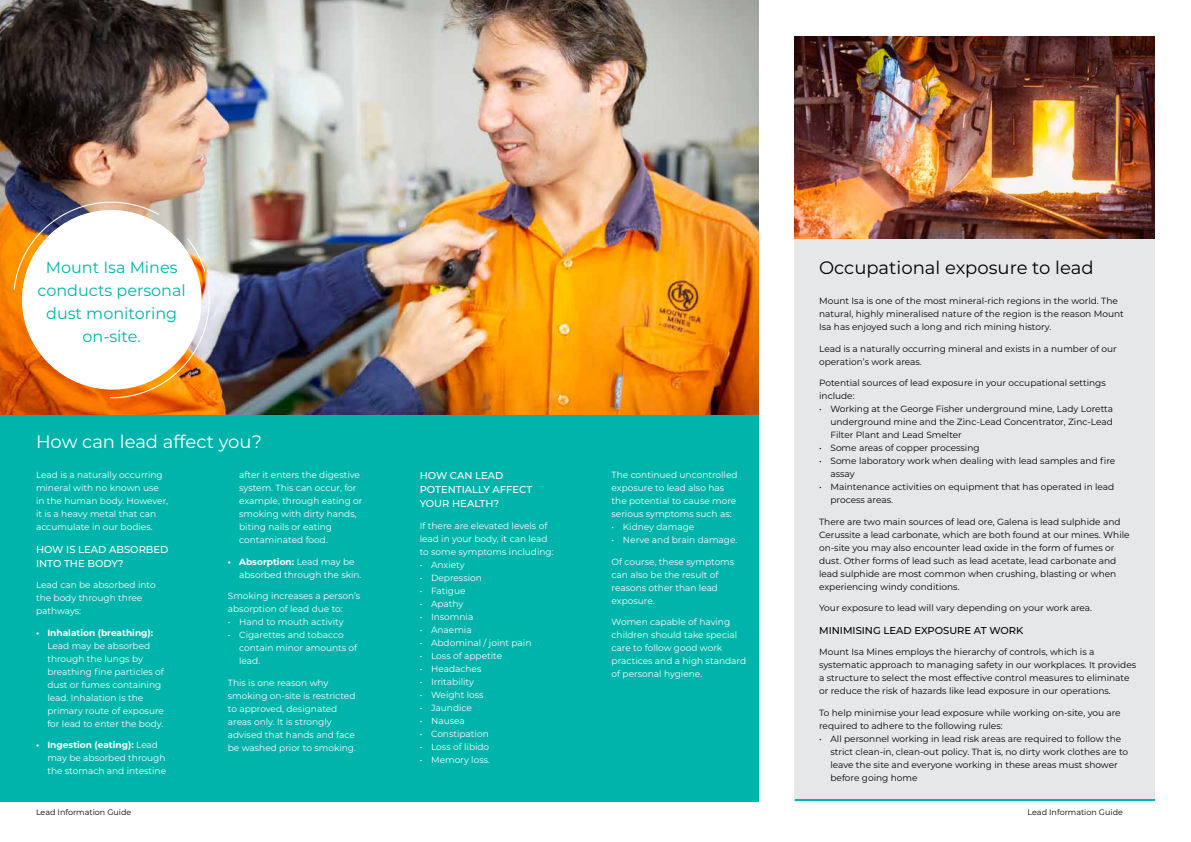
<style>
.page{position:relative;width:1191px;height:842px;background:#fff}
.page>*{position:absolute;margin:0;border:0;box-sizing:border-box;transform-origin:0 0}
.t1{font:18px "Montserrat";color:#000}
.t2{font:18px "Montserrat";color:#fff}
.t3{font:16px/23px "Montserrat";color:#00b4ab;text-align:center}
.t4{font:500 10px/14px "Montserrat";color:#fff}
.t5{font:500 10px "Montserrat";color:#000}
.t6{font:9px/13px "Montserrat";color:#000}
.t7{font:9px/13px "Montserrat";color:#fff}
.t8{font:700 9px "Montserrat";color:#fff}
.t9{font:8px "Montserrat";color:#000}
.s1{font-weight:700}
</style>
<div class="page">
<div style="left:795px;top:238px;width:360px;height:563px;background:#e6e7e8"></div>
<hr style="left:795px;top:799px;width:360px;height:2px;background:#00b4ab">
<img style="left:795px;top:36px;width:360px;height:202px">
<img style="left:0;top:0;width:759px;height:415px">
<div style="left:0;top:415px;width:759px;height:386px;background:#00b4ab"></div>
<svg style="left:11px;top:201px;width:201px;height:199px"></svg>
<h2 class="t3" style="left:38px;top:255px;width:150px">Mount Isa Mines conducts personal dust monitoring on-site.</h2>
<h1 class="t2" style="left:36px;top:430px;width:227px">How can lead affect you?</h1>
<p class="t7" style="left:36px;top:468px;width:134px">Lead is a naturally occurring mineral with no known use in the human body. However, it is a heavy metal that can accumulate in our bodies.</p>
<p class="t4" style="left:36px;top:542px;width:134px">HOW IS LEAD ABSORBED<br>INTO THE BODY?</p>
<p class="t7" style="left:36px;top:578px;width:121px">Lead can be absorbed into the body through three pathways:</p>
<p class="t8" style="left:36px;top:626px;width:119px">• Inhalation (breathing):</p>
<p class="t7" style="left:47px;top:639px;width:118px">Lead may be absorbed through the lungs by breathing fine particles of dust or fumes containing lead. Inhalation is the primary route of exposure for lead to enter the body.</p>
<p class="t7" style="left:47px;top:738px;width:120px;text-indent:-11px"><span class="s1">• Ingestion (eating):</span> Lead may be absorbed through the stomach and intestine</p>
<p class="t7" style="left:239px;top:468px;width:125px">after it enters the digestive system. This can occur, for example, through eating or smoking with dirty hands, biting nails or eating contaminated food.</p>
<p class="t7" style="left:239px;top:555px;width:124px;text-indent:-11px"><span class="s1">• Absorption:</span> Lead may be absorbed through the skin.</p>
<p class="t7" style="left:228px;top:589px;width:134px">Smoking increases a person’s absorption of lead due to:</p>
<p class="t7" style="left:228px;top:615px;width:117px">• Hand to mouth activity</p>
<p class="t7" style="left:239px;top:628px;width:120px;text-indent:-11px">• Cigarettes and tobacco contain minor amounts of lead.</p>
<p class="t7" style="left:228px;top:676px;width:130px">This is one reason why smoking on-site is restricted to approved, designated areas only. It is strongly advised that hands and face be washed prior to smoking.</p>
<p class="t4" style="left:420px;top:468px;width:114px">HOW CAN LEAD<br>POTENTIALLY AFFECT<br>YOUR HEALTH?</p>
<p class="t7" style="left:420px;top:519px;width:135px">If there are elevated levels of lead in your body, it can lead to some symptoms including:</p>
<p class="t7" style="left:420px;top:558px;width:46px">• Anxiety</p>
<p class="t7" style="left:420px;top:571px;width:64px">• Depression</p>
<p class="t7" style="left:420px;top:584px;width:47px">• Fatigue</p>
<p class="t7" style="left:420px;top:597px;width:45px">• Apathy</p>
<p class="t7" style="left:420px;top:610px;width:55px">• Insomnia</p>
<p class="t7" style="left:420px;top:623px;width:53px">• Anaemia</p>
<p class="t7" style="left:420px;top:636px;width:113px">• Abdominal / joint pain</p>
<p class="t7" style="left:420px;top:649px;width:84px">• Loss of appetite</p>
<p class="t7" style="left:420px;top:662px;width:63px">• Headaches</p>
<p class="t7" style="left:420px;top:675px;width:56px">• Irritability</p>
<p class="t7" style="left:420px;top:688px;width:65px">• Weight loss</p>
<p class="t7" style="left:420px;top:701px;width:54px">• Jaundice</p>
<p class="t7" style="left:420px;top:714px;width:47px">• Nausea</p>
<p class="t7" style="left:420px;top:727px;width:71px">• Constipation</p>
<p class="t7" style="left:420px;top:740px;width:71px">• Loss of libido</p>
<p class="t7" style="left:420px;top:753px;width:72px">• Memory loss.</p>
<p class="t7" style="left:611px;top:468px;width:127px">The continued uncontrolled exposure to lead also has the potential to cause more serious symptoms such as:</p>
<p class="t7" style="left:611px;top:520px;width:84px">• Kidney damage</p>
<p class="t7" style="left:611px;top:533px;width:127px">• Nerve and brain damage.</p>
<p class="t7" style="left:611px;top:555px;width:124px">Of course, these symptoms can also be the result of reasons other than lead exposure.</p>
<p class="t7" style="left:611px;top:615px;width:136px">Women capable of having children should take special care to follow good work practices and a high standard of personal hygiene.</p>
<h1 class="t1" style="left:819px;top:255px;width:276px">Occupational exposure to lead</h1>
<p class="t6" style="left:819px;top:294px;width:306px">Mount Isa is one of the most mineral-rich regions in the world. The natural, highly mineralised nature of the region is the reason Mount<br>Isa has enjoyed such a long and rich mining history.</p>
<p class="t6" style="left:819px;top:342px;width:299px">Lead is a naturally occurring mineral and exists in a number of our operation’s work areas.</p>
<p class="t6" style="left:819px;top:376px;width:288px">Potential sources of lead exposure in your occupational settings include:</p>
<p class="t6" style="left:830px;top:402px;width:284px;text-align:justify;text-indent:-11px">• Working at the George Fisher underground mine, Lady Loretta underground mine and the Zinc-Lead Concentrator, Zinc-Lead Filter Plant and Lead Smelter</p>
<p class="t6" style="left:819px;top:441px;width:162px">• Some areas of copper processing</p>
<p class="t6" style="left:830px;top:454px;width:286px;text-indent:-11px">• Some laboratory work when dealing with lead samples and fire assay</p>
<p class="t6" style="left:830px;top:480px;width:285px;text-indent:-11px">• Maintenance activities on equipment that has operated in lead process areas.</p>
<p class="t6" style="left:819px;top:515px;width:312px">There are two main sources of lead ore, Galena is lead sulphide and Cerussite a lead carbonate, which are both found at our mines. While on-site you may also encounter lead oxide in the form of fumes or dust. Other forms of lead such as lead acetate, lead carbonate and lead sulphide are most common when crushing, blasting or when experiencing windy conditions.</p>
<p class="t6" style="left:819px;top:601px;width:274px">Your exposure to lead will vary depending on your work area.</p>
<p class="t5" style="left:819px;top:623px;width:206px">MINIMISING LEAD EXPOSURE AT WORK</p>
<p class="t6" style="left:819px;top:645px;width:318px">Mount Isa Mines employs the hierarchy of controls, which is a systematic approach to managing safety in our workplaces. It provides a structure to select the most effective control measures to eliminate or reduce the risk of hazards like lead exposure in our operations.</p>
<p class="t6" style="left:819px;top:706px;width:303px">To help minimise your lead exposure while working on-site, you are required to adhere to the following rules:</p>
<p class="t6" style="left:830px;top:732px;width:299px;text-indent:-11px">• All personnel working in lead risk areas are required to follow the strict clean-in, clean-out policy. That is, no dirty work clothes are to leave the site and everyone working in these areas must shower before going home</p>
<p class="t9" style="left:36px;top:807px;width:97px">Lead Information Guide</p>
<p class="t9" style="left:1027px;top:807px;width:97px">Lead Information Guide</p>
</div>
